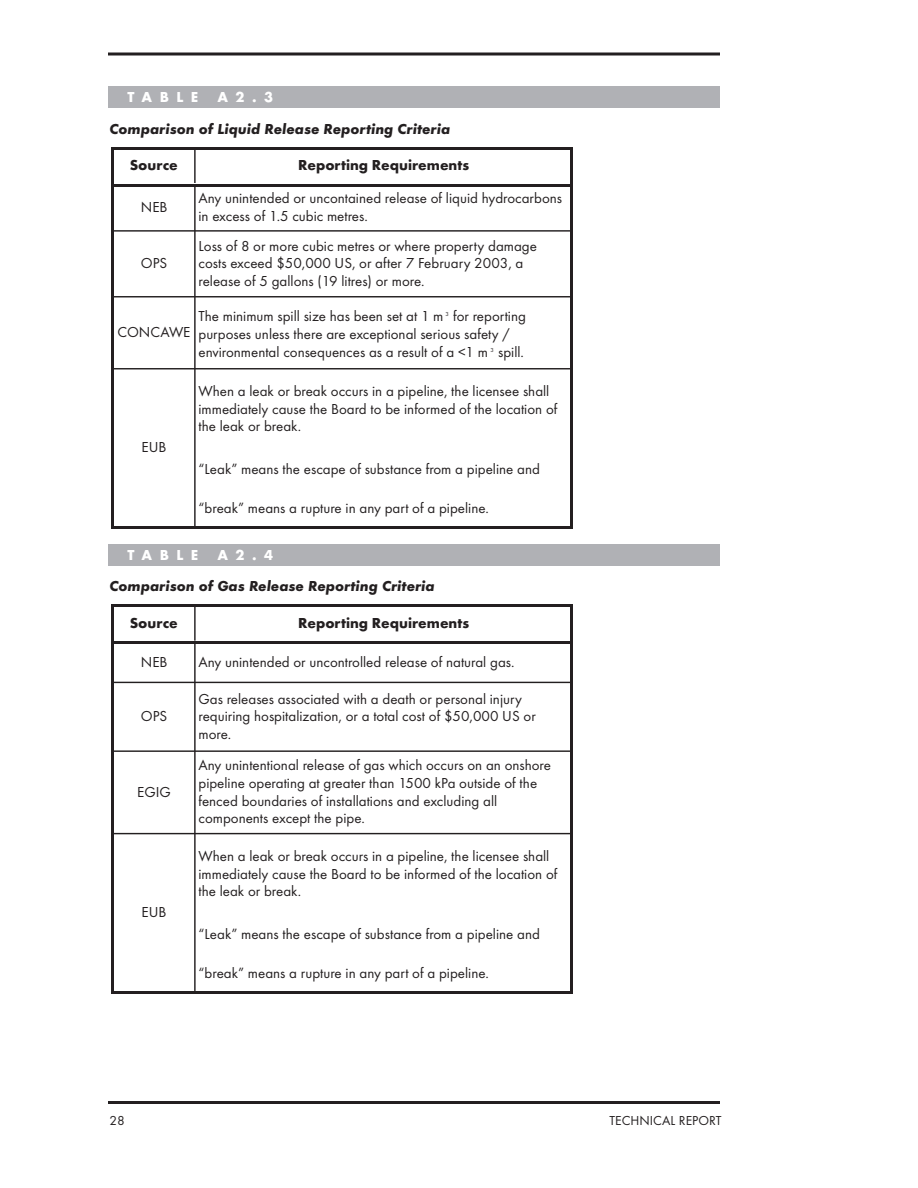
<style>
.page{position:relative;width:918px;height:1188px;background:#fff}
.page>*{position:absolute;margin:0;border:0;box-sizing:border-box;transform-origin:0 0}
.t1{font:15px/17.7px "Futura TOT Boo";color:#231f20}
.t2{font:italic 700 15px "Futura TOT";color:#231f20}
.t3{font:700 15px "Futura TOT";color:#231f20}
.t4{font:700 15px "Futura TOT";letter-spacing:.5em;color:#fff}
.t5{font:13.5px "Futura TOT Boo";color:#231f20}
.t6{font:6px "Futura TOT Boo";color:#231f20}
</style>
<div class="page">
<svg style="left:108px;top:52px;width:612px;height:4px;background:#595657"></svg>
<hr style="left:108px;top:1101px;width:612px;height:3px;background:#231f20">
<hr style="left:194px;top:149px;width:2px;height:33px;background:#231f20">
<hr style="left:111px;top:147px;width:2px;height:382px;background:#231f20">
<hr style="left:194px;top:187px;width:2px;height:338px;background:#231f20">
<hr style="left:571px;top:149px;width:2px;height:380px;background:#231f20">
<hr style="left:113px;top:147px;width:460px;height:2px;background:#231f20">
<hr style="left:113px;top:184px;width:460px;height:3px;background:#231f20">
<hr style="left:113px;top:230px;width:456px;height:2px;background:#231f20">
<hr style="left:113px;top:296px;width:456px;height:1px;background:#231f20">
<hr style="left:113px;top:368px;width:456px;height:1px;background:#231f20">
<hr style="left:113px;top:527px;width:460px;height:2px;background:#231f20">
<div style="left:108px;top:86px;width:612px;height:23px;background:#b0b1b5"></div>
<hr style="left:194px;top:607px;width:2px;height:33px;background:#231f20">
<hr style="left:111px;top:605px;width:2px;height:389px;background:#231f20">
<hr style="left:194px;top:644px;width:2px;height:346px;background:#231f20">
<hr style="left:571px;top:607px;width:2px;height:387px;background:#231f20">
<hr style="left:113px;top:605px;width:460px;height:2px;background:#231f20">
<hr style="left:113px;top:641px;width:460px;height:3px;background:#231f20">
<hr style="left:113px;top:682px;width:456px;height:1px;background:#231f20">
<hr style="left:113px;top:750px;width:456px;height:2px;background:#231f20">
<hr style="left:113px;top:833px;width:456px;height:1px;background:#231f20">
<hr style="left:113px;top:992px;width:460px;height:2px;background:#231f20">
<div style="left:108px;top:544px;width:612px;height:23px;background:#b0b1b5"></div>
<div style="left:108px;top:566px;width:612px;height:27px;background:#fff"></div>
<p class="t4" style="left:128px;top:91px;width:72px">TABLE</p>
<p class="t4" style="left:217px;top:91px;width:57px">A2.3</p>
<p class="t2" style="left:110px;top:122px;width:342px">Comparison of Liquid Release Reporting Criteria</p>
<p class="t3" style="left:130px;top:159px;width:50px">Source</p>
<p class="t3" style="left:298px;top:159px;width:172px">Reporting Requirements</p>
<p class="t1" style="left:141px;top:199px;width:28px">NEB</p>
<p class="t1" style="left:198px;top:190px;width:365px">Any unintended or uncontained release of liquid hydrocarbons in excess of 1.5 cubic metres.</p>
<p class="t1" style="left:141px;top:255px;width:28px">OPS</p>
<p class="t1" style="left:198px;top:238px;width:340px">Loss of 8 or more cubic metres or where property damage costs exceed $50,000 US, or after 7 February 2003, a release of 5 gallons (19 litres) or more.</p>
<p class="t1" style="left:117px;top:324px;width:75px">CONCAWE</p>
<p class="t1" style="left:142px;top:439px;width:26px">EUB</p>
<p class="t1" style="left:198px;top:308px;width:329px;text-indent:255px">for reporting purposes unless there are exceptional serious safety / environmental consequences as a result of a &lt;1 m</p>
<p class="t1" style="left:198px;top:308px;width:247px">The minimum spill size has been set at 1 m</p>
<p class="t6" style="left:445px;top:311px;width:5px">3</p>
<p class="t6" style="left:490px;top:347px;width:5px">3</p>
<p class="t1" style="left:498px;top:344px;width:27px">spill.</p>
<p class="t1" style="left:198px;top:383px;width:360px">When a leak or break occurs in a pipeline, the licensee shall immediately cause the Board to be informed of the location of the leak or break.</p>
<p class="t1" style="left:198px;top:461px;width:343px">“Leak” means the escape of substance from a pipeline and</p>
<p class="t1" style="left:198px;top:500px;width:292px">“break” means a rupture in any part of a pipeline.</p>
<p class="t4" style="left:128px;top:549px;width:72px">TABLE</p>
<p class="t4" style="left:217px;top:549px;width:57px">A2.4</p>
<p class="t2" style="left:110px;top:580px;width:327px">Comparison of Gas Release Reporting Criteria</p>
<p class="t3" style="left:130px;top:617px;width:50px">Source</p>
<p class="t3" style="left:298px;top:617px;width:172px">Reporting Requirements</p>
<p class="t1" style="left:141px;top:654px;width:28px">NEB</p>
<p class="t1" style="left:198px;top:654px;width:318px">Any unintended or uncontrolled release of natural gas.</p>
<p class="t1" style="left:141px;top:708px;width:28px">OPS</p>
<p class="t1" style="left:137px;top:784px;width:35px">EGIG</p>
<p class="t1" style="left:142px;top:904px;width:26px">EUB</p>
<p class="t1" style="left:198px;top:691px;width:339px">Gas releases associated with a death or personal injury requiring hospitalization, or a total cost of $50,000 US or more.</p>
<p class="t1" style="left:198px;top:757px;width:354px">Any unintentional release of gas which occurs on an onshore pipeline operating at greater than 1500 kPa outside of the fenced boundaries of installations and excluding all components except the pipe.</p>
<p class="t1" style="left:198px;top:848px;width:360px">When a leak or break occurs in a pipeline, the licensee shall immediately cause the Board to be informed of the location of the leak or break.</p>
<p class="t1" style="left:198px;top:926px;width:343px">“Leak” means the escape of substance from a pipeline and</p>
<p class="t1" style="left:198px;top:965px;width:292px">“break” means a rupture in any part of a pipeline.</p>
<p class="t5" style="left:110px;top:1114px;width:17px">28</p>
<p class="t5" style="left:610px;top:1114px;width:114px">TECHNICAL REPORT</p>
</div>
